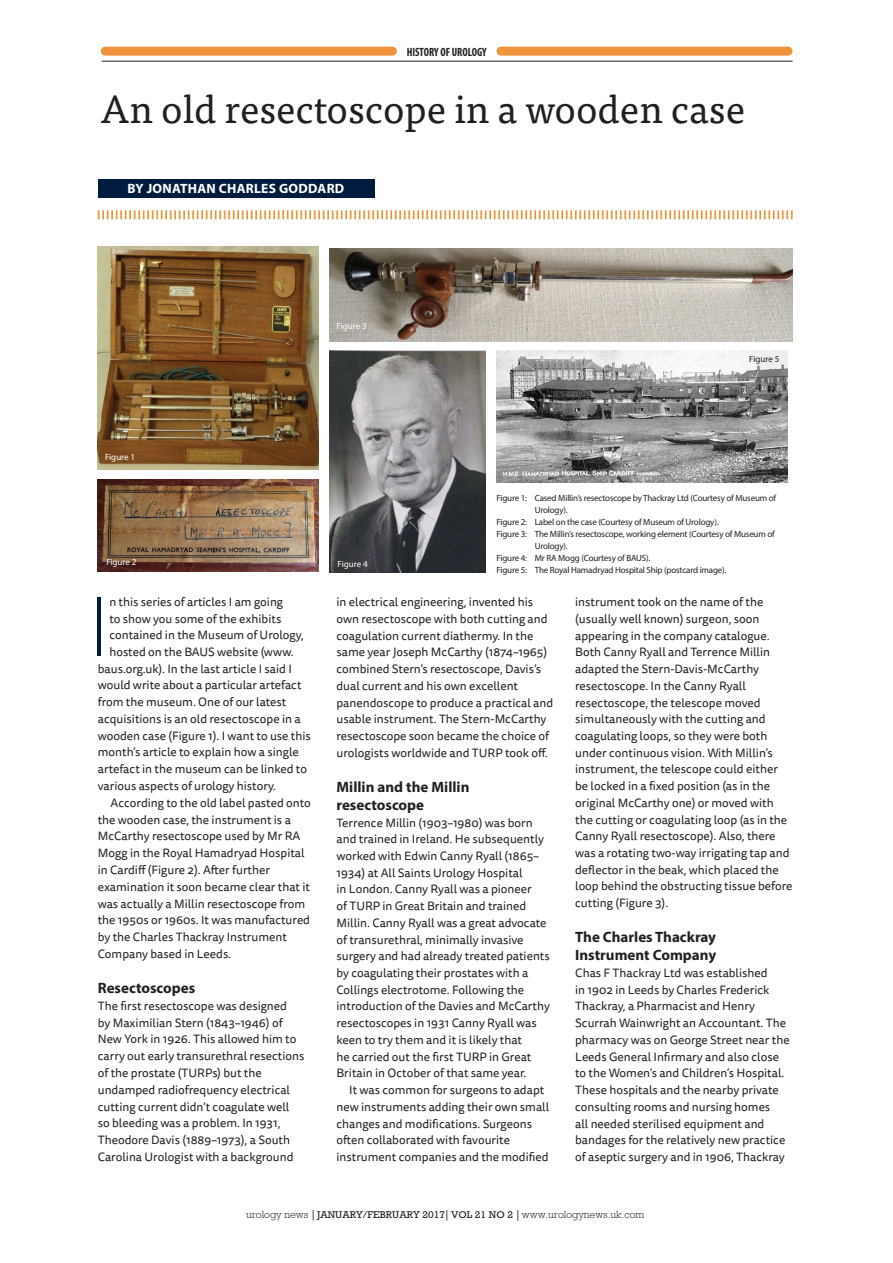
<style>
.page{position:relative;width:893px;height:1263px;background:#fff}
.page>*{position:absolute;margin:0;border:0;box-sizing:border-box;transform-origin:0 0}
.DROP_CAP{font:300 expanded 79.65px "Europa SB";color:#001b3e}
.Feature_Headline{font:39px "Tisa Pro";color:#231f20}
.Feature_Subhead1{font:700 15px/18.1px "Myriad Pro";color:#231f20}
.Feature_Author{font:700 13.5px "Myriad Pro";letter-spacing:.02em;color:#fff}
.Feature_No_Indent{font:12px/16.6px "Tisa Sans Pro";color:#231f20}
.Feature_Body{font:12px/16.6px "Tisa Sans Pro";color:#231f20}
.DROP_CAP-2{font:12px "Tisa Sans Pro";color:#231f20}
.t1{font:700 condensed 12px "Myriad Pro";color:#231f20;scale:.92 1}
.t2{font:300 10.5px "Rockwell";color:#231f20}
.Feature_Photo_captio{font:9px/12px "Myriad Pro";letter-spacing:-.02em;color:#231f20}
.Feature_Photo_captio-2{font:9px "Myriad Pro";color:#fff}
.s1{font-family:"Adobe Caslon Pro";font-weight:700}
.s2{font-weight:400;font-size:10.05px}
</style>
<div class="page">
<svg style="left:98px;top:210px;width:695px;height:9px"></svg>
<div style="left:98px;top:179px;width:276px;height:19px;background:#001b3e"></div>
<img style="left:98px;top:247px;width:221px;height:222px">
<img style="left:98px;top:479px;width:221px;height:92px">
<img style="left:330px;top:248px;width:463px;height:93px">
<img style="left:330px;top:350px;width:156px;height:223px">
<img style="left:496px;top:350px;width:291px;height:132px">
<div style="left:105px;top:47px;width:287px;height:9px;background:#ef943a"></div>
<div style="left:501px;top:47px;width:287px;height:9px;background:#ef943a"></div>
<hr style="left:102px;top:61px;width:691px;height:1px;background:#231f20">
<p class="t1" style="left:407px;top:44px;width:88px">HISTORY OF UROLOGY</p>
<p class="Feature_Headline" style="left:101px;top:80px;width:646px">An old resectoscope in a wooden case</p>
<p class="Feature_Author" style="left:128px;top:180px;width:218px">BY JONATHAN CHARLES GODDARD</p>
<p class="Feature_Photo_captio-2" style="left:105px;top:451px;width:32px">Figure 1</p>
<p class="Feature_Photo_captio-2" style="left:337px;top:320px;width:32px">Figure 3</p>
<p class="Feature_Photo_captio-2" style="left:106px;top:556px;width:32px">Figure 2</p>
<p class="Feature_Photo_captio-2" style="left:338px;top:558px;width:32px">Figure 4</p>
<p class="Feature_Photo_captio" style="left:749px;top:353px;width:32px">Figure 5</p>
<p class="Feature_Photo_captio" style="left:535px;top:492px;width:243px;text-indent:-38px">Figure 1: Cased Millin’s resectoscope by Thackray Ltd (Courtesy of Museum of<br>Urology).</p>
<p class="Feature_Photo_captio" style="left:496px;top:516px;width:224px">Figure 2: Label on the case (Courtesy of Museum of Urology).</p>
<p class="Feature_Photo_captio" style="left:535px;top:528px;width:242px;text-indent:-38px">Figure 3: The Millin’s resectoscope, working element (Courtesy of Museum of<br>Urology).</p>
<p class="Feature_Photo_captio" style="left:496px;top:552px;width:155px">Figure 4: Mr RA Mogg (Courtesy of BAUS).</p>
<p class="Feature_Photo_captio" style="left:496px;top:564px;width:231px">Figure 5: The Royal Hamadryad Hospital Ship (postcard image).</p>
<p class="DROP_CAP" style="left:89px;top:581px;width:22px">I</p>
<p class="DROP_CAP-2" style="left:109px;top:594px;width:175px">n this series of articles I am going</p>
<p class="DROP_CAP-2" style="left:109px;top:610px;width:174px">to show you some of the exhibits</p>
<p class="DROP_CAP-2" style="left:109px;top:627px;width:196px">contained in the Museum of Urology,</p>
<p class="DROP_CAP-2" style="left:109px;top:643px;width:186px">hosted on the BAUS website (www.</p>
<p class="DROP_CAP-2" style="left:98px;top:660px;width:196px">baus.org.uk). In the last article I said I</p>
<p class="DROP_CAP-2" style="left:98px;top:677px;width:205px">would write about a particular artefact</p>
<p class="DROP_CAP-2" style="left:98px;top:694px;width:190px">from the museum. One of our latest</p>
<p class="DROP_CAP-2" style="left:98px;top:711px;width:204px">acquisitions is an old resectoscope in a</p>
<p class="DROP_CAP-2" style="left:98px;top:727px;width:215px">wooden case (Figure 1). I want to use this</p>
<p class="DROP_CAP-2" style="left:98px;top:744px;width:203px">month’s article to explain how a single</p>
<p class="DROP_CAP-2" style="left:98px;top:761px;width:211px">artefact in the museum can be linked to</p>
<p class="DROP_CAP-2" style="left:98px;top:778px;width:180px">various aspects of urology history.</p>
<p class="Feature_Body" style="left:98px;top:794px;width:215px;text-indent:13px">According to the old label pasted onto the wooden case, the instrument is a McCarthy resectoscope used by Mr RA Mogg in the Royal Hamadryad Hospital in Cardiff (Figure 2). After further examination it soon became clear that it was actually a Millin resectoscope from the 1950s or 1960s. It was manufactured by the Charles Thackray Instrument Company based in Leeds.</p>
<p class="Feature_Subhead1" style="left:98px;top:978px;width:99px">Resectoscopes</p>
<p class="Feature_No_Indent" style="left:98px;top:997px;width:208px">The first resectoscope was designed<br>by Maximilian Stern (1843–1946) of New York in 1926. This allowed him to carry out early transurethral resections of the prostate (TURPs) but the undamped radiofrequency electrical cutting current didn’t coagulate well<br>so bleeding was a problem. In 1931, Theodore Davis (1889–1973), a South Carolina Urologist with a background</p>
<p class="Feature_No_Indent" style="left:336px;top:594px;width:218px">in electrical engineering, invented his own resectoscope with both cutting and coagulation current diathermy. In the same year Joseph McCarthy (1874–1965) combined Stern’s resectoscope, Davis’s dual current and his own excellent panendoscope to produce a practical and usable instrument. The Stern-McCarthy resectoscope soon became the choice of urologists worldwide and TURP took off.</p>
<p class="Feature_Subhead1" style="left:336px;top:777px;width:135px">Millin and the Millin resectoscope</p>
<p class="Feature_No_Indent" style="left:336px;top:814px;width:215px">Terrence Millin (1903–1980) was born and trained in Ireland. He subsequently worked with Edwin Canny Ryall (1865– 1934) at All Saints Urology Hospital<br>in London. Canny Ryall was a pioneer<br>of TURP in Great Britain and trained Millin. Canny Ryall was a great advocate of transurethral, minimally invasive surgery and had already treated patients by coagulating their prostates with a Collings electrotome. Following the introduction of the Davies and McCarthy resectoscopes in 1931 Canny Ryall was keen to try them and it is likely that<br>he carried out the first TURP in Great Britain in October of that same year.</p>
<p class="Feature_Body" style="left:336px;top:1082px;width:214px;text-indent:13px">It was common for surgeons to adapt new instruments adding their own small changes and modifications. Surgeons often collaborated with favourite instrument companies and the modified</p>
<p class="Feature_Body" style="left:575px;top:594px;width:219px">instrument took on the name of the (usually well known) surgeon, soon appearing in the company catalogue.<br>Both Canny Ryall and Terrence Millin adapted the Stern-Davis-McCarthy resectoscope. In the Canny Ryall resectoscope, the telescope moved simultaneously with the cutting and coagulating loops, so they were both under continuous vision. With Millin’s instrument, the telescope could either be locked in a fixed position (as in the original McCarthy one) or moved with the cutting or coagulating loop (as in the Canny Ryall resectoscope). Also, there was a rotating two-way irrigating tap and deflector in the beak, which placed the loop behind the obstructing tissue before cutting (Figure 3).</p>
<p class="Feature_Subhead1" style="left:575px;top:927px;width:143px">The Charles Thackray<br>Instrument Company</p>
<p class="Feature_No_Indent" style="left:575px;top:965px;width:216px">Chas F Thackray Ltd was established<br>in 1902 in Leeds by Charles Frederick Thackray, a Pharmacist and Henry Scurrah Wainwright an Accountant. The pharmacy was on George Street near the Leeds General Infirmary and also close to the Women’s and Children’s Hospital.<br>These hospitals and the nearby private consulting rooms and nursing homes<br>all needed sterilised equipment and bandages for the relatively new practice of aseptic surgery and in 1906, Thackray</p>
<p class="t2" style="left:246px;top:1208px;width:400px">urology news <span class="s1">|</span> <span class="s2">JANUARY/FEBRUARY 2017</span><span class="s1">|</span> <span class="s2">VOL 21 NO 2</span> <span class="s1">|</span> www.urologynews.uk.com</p>
</div>
